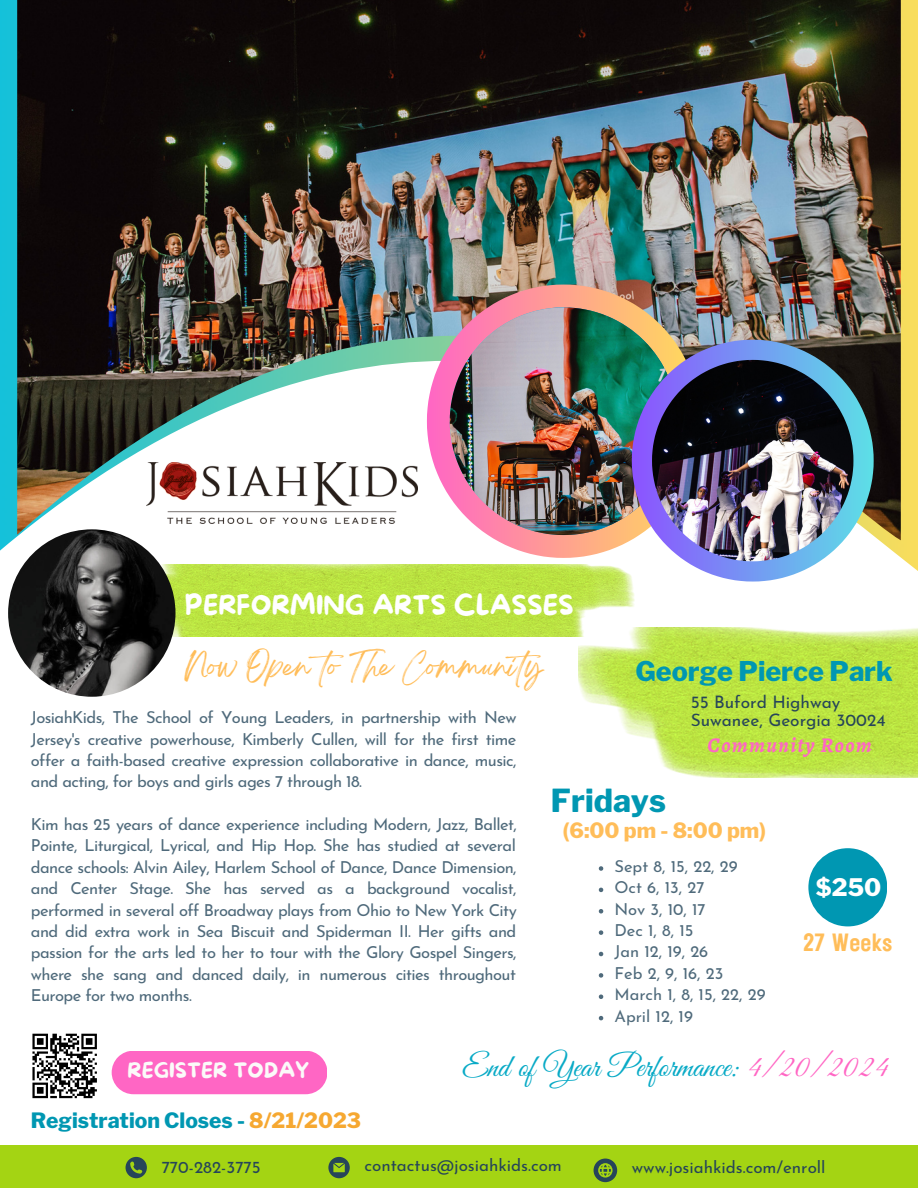
<style>
.page{position:relative;width:918px;height:1188px;background:#fff}
.page>*{position:absolute;margin:0;border:0;box-sizing:border-box;transform-origin:0 0}
.t1{font:31.5px "Great Vibes";color:#09aac6}
.t2{font:800 31.5px "Libre Franklin";color:#0097b2}
.t3{font:27px "More Sugar";color:#fff}
.t4{font:800 27px "Libre Franklin";color:#0097b2}
.t5{font:25.05px "Breathing";color:#ffbd59}
.t6{font:24.9px "Rustic Printed";color:#ffbd59}
.t7{font:800 24px "Libre Franklin";color:#fff}
.t8{font:800 21px "Libre Franklin";color:#0097b2}
.t9{font:800 21px "Libre Franklin";color:#ffbd59}
.t10{font:italic 700 21px "Alegreya";letter-spacing:.06em;color:#ff66c4}
.t11{font:21px "More Sugar";color:#fbfaf9}
.t12{font:17.25px "Josefin Sans";color:#264559}
.t13{font:16.95px "Josefin Sans";color:#264559}
.t14{font:16.5px/21.3px "Josefin Sans";letter-spacing:-.035em;color:#4f6a7b;text-align:justify}
.t15{font:16.5px "Josefin Sans";color:#4f6a7b}
.s1{color:#ff66c4}
.s2{color:#f6a831}
</style>
<div class="page">
<svg style="left:0;top:0;width:918px;height:586px"></svg>
<div style="left:112px;top:1051px;width:215px;height:43px;background:#ff66c4"></div>
<img style="left:17px;top:0;width:884px;height:540px">
<img style="left:427px;top:285px;width:273px;height:273px">
<img style="left:450px;top:307px;width:227px;height:228px">
<svg style="left:632px;top:340px;width:242px;height:242px"></svg>
<img style="left:652px;top:360px;width:201px;height:201px">
<svg style="left:32px;top:1033px;width:65px;height:66px"></svg>
<div style="left:0;top:1145px;width:918px;height:43px;background:#a4d413"></div>
<svg style="left:126px;top:1157px;width:21px;height:21px"></svg>
<svg style="left:328px;top:1157px;width:22px;height:21px"></svg>
<svg style="left:594px;top:1159px;width:23px;height:23px"></svg>
<img style="left:579px;top:627px;width:339px;height:151px">
<img style="left:146px;top:462px;width:271px;height:61px">
<img style="left:160px;top:565px;width:475px;height:72px">
<img style="left:8px;top:529px;width:167px;height:168px;border-radius:50%">
<svg style="left:599px;top:866px;width:4px;height:5px"></svg>
<svg style="left:599px;top:888px;width:4px;height:4px"></svg>
<svg style="left:599px;top:909px;width:4px;height:5px"></svg>
<svg style="left:599px;top:930px;width:4px;height:5px"></svg>
<svg style="left:599px;top:952px;width:4px;height:4px"></svg>
<svg style="left:599px;top:973px;width:4px;height:5px"></svg>
<svg style="left:599px;top:995px;width:4px;height:4px"></svg>
<svg style="left:599px;top:1016px;width:4px;height:4px"></svg>
<div style="left:808px;top:848px;width:79px;height:78px;background:#0097b2;border-radius:50%"></div>
<p class="t3" style="left:185px;top:590px;width:390px">PERFORMING ARTS CLASSES</p>
<p class="t5" style="left:185px;top:658px;width:369px">Now Open to The Community</p>
<p class="t14" style="left:31px;top:708px;width:487px">JosiahKids, The School of Young Leaders, in partnership with New Jersey's creative powerhouse, Kimberly Cullen, will for the first time offer a faith-based creative expression collaborative in dance, music, and acting, for boys and girls ages 7 through 18.</p>
<p class="t14" style="left:31px;top:815px;width:487px">Kim has 25 years of dance experience including Modern, Jazz, Ballet, Pointe, Liturgical, Lyrical, and Hip Hop. She has studied at several dance schools: Alvin Ailey, Harlem School of Dance, Dance Dimension, and Center Stage. She has served as a background vocalist, performed in several off Broadway plays from Ohio to New York City and did extra work in Sea Biscuit and Spiderman II. Her gifts and passion for the arts led to her to tour with the Glory Gospel Singers, where she sang and danced daily, in numerous cities throughout Europe for two months.</p>
<p class="t4" style="left:635px;top:655px;width:259px">George Pierce Park</p>
<p class="t12" style="left:691px;top:695px;width:151px">55 Buford Highway</p>
<p class="t12" style="left:691px;top:713px;width:196px">Suwanee, Georgia 30024</p>
<p class="t10" style="left:708px;top:730px;width:166px">Community Room</p>
<p class="t2" style="left:551px;top:781px;width:117px">Fridays</p>
<p class="t9" style="left:563px;top:818px;width:205px">(6:00 pm - 8:00 pm)</p>
<p class="t15" style="left:614px;top:860px;width:125px">Sept 8, 15, 22, 29</p>
<p class="t14" style="left:614px;top:878px;width:92px">Oct 6, 13, 27</p>
<p class="t14" style="left:614px;top:900px;width:93px">Nov 3, 10, 17</p>
<p class="t14" style="left:614px;top:921px;width:80px">Dec 1, 8, 15</p>
<p class="t14" style="left:614px;top:943px;width:95px">Jan 12, 19, 26</p>
<p class="t14" style="left:614px;top:964px;width:110px">Feb 2, 9, 16, 23</p>
<p class="t15" style="left:614px;top:988px;width:153px">March 1, 8, 15, 22, 29</p>
<p class="t15" style="left:614px;top:1009px;width:80px">April 12, 19</p>
<p class="t7" style="left:816px;top:873px;width:67px">$250</p>
<p class="t6" style="left:803px;top:926px;width:91px">27 Weeks</p>
<p class="t11" style="left:128px;top:1059px;width:183px">REGISTER TODAY</p>
<p class="t1" style="left:462px;top:1049px;width:428px">End of Year Performance: <span class="s1">4/20/2024</span></p>
<p class="t8" style="left:31px;top:1108px;width:332px">Registration Closes - <span class="s2">8/21/2023</span></p>
<p class="t13" style="left:162px;top:1160px;width:101px">770-282-3775</p>
<p class="t13" style="left:365px;top:1158px;width:199px">contactus@josiahkids.com</p>
<p class="t13" style="left:632px;top:1160px;width:195px">www.josiahkids.com/enroll</p>
</div>
